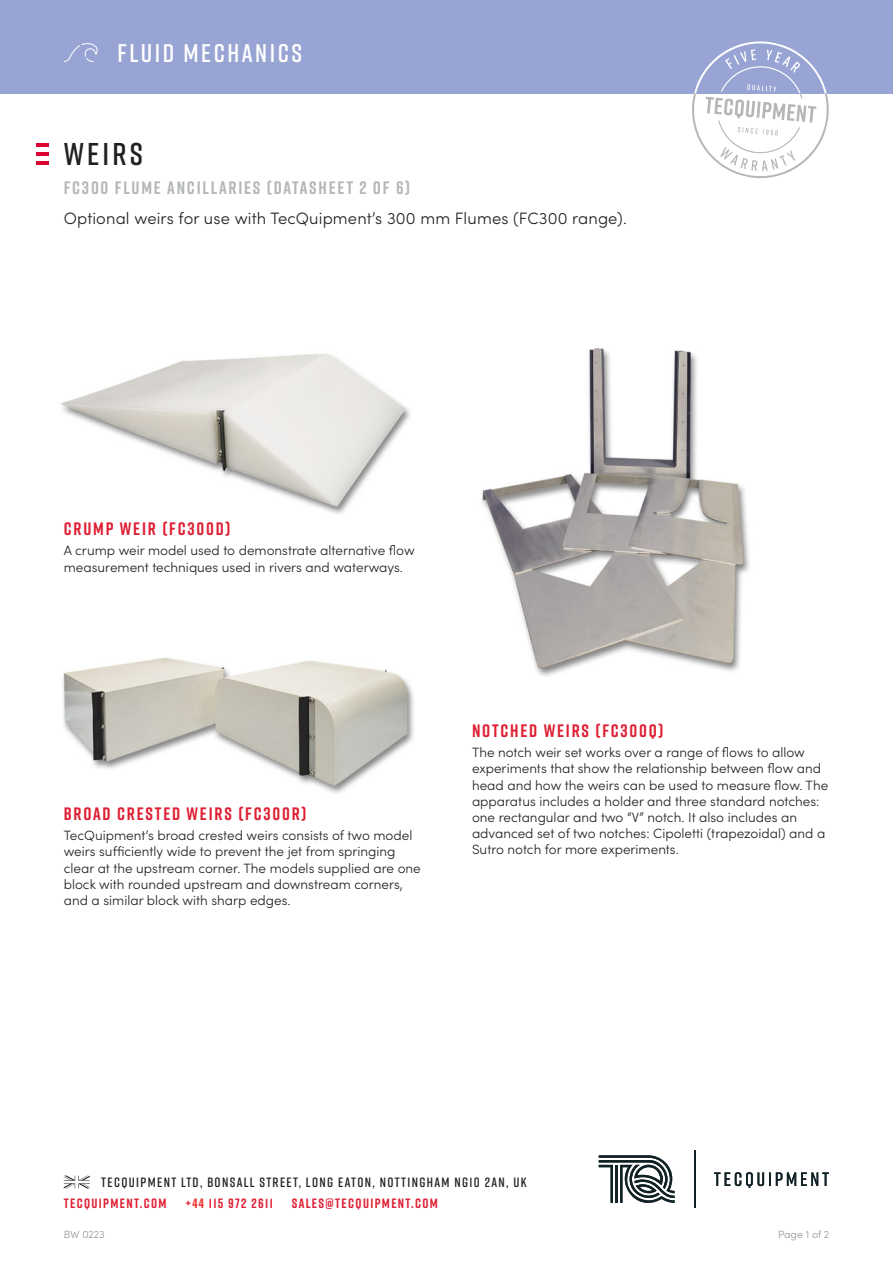
<style>
.page{position:relative;width:893px;height:1263px;background:#fff}
.page>*{position:absolute;margin:0;border:0;box-sizing:border-box;transform-origin:0 0}
.Product_name{font:600 31.5px "Rift";letter-spacing:.1em;color:#231f20}
.t1{font:600 25.5px "Rift";letter-spacing:.1em;color:#fff}
.Main_heading{font:700 18px "Rift";letter-spacing:.1em;color:#df1f33}
.t2{font:700 18px "Rift";letter-spacing:.1em;color:#b4b8b4}
.Product_description{font:300 16.5px "Sofia Pro";letter-spacing:.01em;color:#231f20}
.Body_text{font:300 13.5px/16.2px "Sofia Pro";color:#231f20}
.t3{font:600 13.5px "Rift";letter-spacing:.1em;color:#231f20}
.t4{font:700 13.5px "Rift";letter-spacing:.1em;color:#df1f33}
.t5{font:300 10.5px "Sofia Pro";color:#939598}
.s1{color:#ee2d28}
</style>
<div class="page">
<svg style="left:599px;top:1155px;width:76px;height:48px"></svg>
<svg style="left:714px;top:1172px;width:115px;height:16px"></svg>
<hr style="left:694px;top:1150px;width:1px;height:58px;background:#112226">
<svg style="left:64px;top:1175px;width:26px;height:13px"></svg>
<img style="left:482px;top:348px;width:268px;height:328px">
<img style="left:63px;top:657px;width:351px;height:136px">
<img style="left:61px;top:353px;width:349px;height:161px">
<div style="left:0;top:0;width:893px;height:94px;background:#98a4d3"></div>
<svg style="left:64px;top:43px;width:34px;height:19px"></svg>
<svg style="left:692px;top:41px;width:137px;height:137px"></svg>
<svg style="left:36px;top:143px;width:13px;height:3px"></svg>
<svg style="left:36px;top:152px;width:13px;height:3px"></svg>
<hr style="left:36px;top:161px;width:13px;height:4px;background:#dd0330">
<p class="t1" style="left:117px;top:35px;width:186px">FLUID MECHANICS</p>
<p class="Product_name" style="left:64px;top:131px;width:81px">WEIRS</p>
<p class="t2" style="left:64px;top:175px;width:348px">FC300 FLUME ANCILLARIES (DATASHEET 2 OF 6)</p>
<p class="Product_description" style="left:64px;top:206px;width:565px">Optional weirs for use with TecQuipment’s 300 mm Flumes (FC300 range).</p>
<p class="Main_heading" style="left:64px;top:516px;width:168px">CRUMP WEIR (FC300D)</p>
<p class="Body_text" style="left:64px;top:542px;width:352px">A crump weir model used to demonstrate alternative flow measurement techniques used in rivers and waterways.</p>
<p class="Main_heading" style="left:64px;top:801px;width:244px">BROAD CRESTED WEIRS (FC300R)</p>
<p class="Body_text" style="left:64px;top:827px;width:359px">TecQuipment’s broad crested weirs consists of two model weirs sufficiently wide to prevent the jet from springing clear at the upstream corner. The models supplied are one block with rounded upstream and downstream corners, and a similar block with sharp edges.</p>
<p class="Main_heading" style="left:472px;top:717px;width:193px">NOTCHED WEIRS (FC300Q)</p>
<p class="Body_text" style="left:472px;top:744px;width:358px">The notch weir set works over a range of flows to allow experiments that show the relationship between flow and head and how the weirs can be used to measure flow. The apparatus includes a holder and three standard notches: one rectangular and two “V” notch. It also includes an advanced set of two notches: Cipoletti (trapezoidal) and a Sutro notch for more experiments.</p>
<p class="t3" style="left:101px;top:1172px;width:427px">TECQUIPMENT LTD, BONSALL STREET, LONG EATON, NOTTINGHAM NG10 2AN, UK</p>
<p class="t4" style="left:64px;top:1193px;width:104px">TECQUIPMENT.COM</p>
<p class="t4" style="left:185px;top:1193px;width:89px">+<span class="s1">44</span> 115 972 2611</p>
<p class="t4" style="left:292px;top:1193px;width:148px">SALES@TECQUIPMENT.COM</p>
<p class="t5" style="left:64px;top:1227px;width:42px">BW 0223</p>
<p class="t5" style="left:778px;top:1227px;width:53px">Page 1 of 2</p>
</div>
